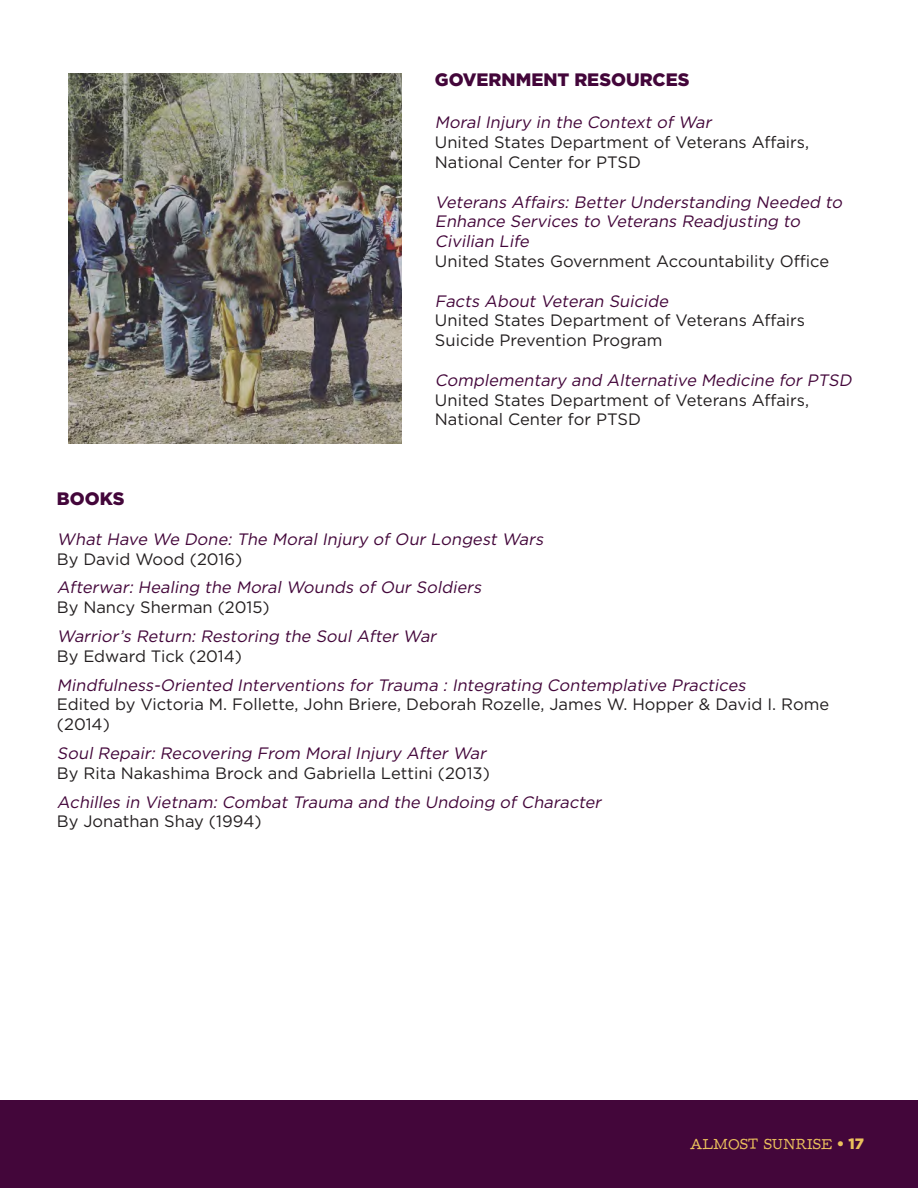
<style>
.page{position:relative;width:918px;height:1188px;background:#fff}
.page>*{position:absolute;margin:0;border:0;box-sizing:border-box;transform-origin:0 0}
.t1{font:900 18px "Gotham";color:#43063a}
.t2{font:italic 16.5px/19.8px "Gotham";color:#43063a}
.t3{font:16.5px/19.8px "Gotham";color:#231f20}
.t4{font:15px "F25 Executive";color:#ebc15c}
.s1{font-family:"Gotham";font-weight:900}
</style>
<div class="page">
<div style="left:0;top:1100px;width:918px;height:88px;background:#43063a"></div>
<img style="left:68px;top:74px;width:333px;height:369px">
<p class="t1" style="left:435px;top:68px;width:256px">GOVERNMENT RESOURCES</p>
<p class="t2" style="left:435px;top:112px;width:281px">Moral Injury in the Context of War</p>
<p class="t3" style="left:435px;top:132px;width:376px">United States Department of Veterans Affairs,<br>National Center for PTSD</p>
<p class="t2" style="left:435px;top:192px;width:412px">Veterans Affairs: Better Understanding Needed to<br>Enhance Services to Veterans Readj usting to<br>Civilian Life</p>
<p class="t3" style="left:435px;top:251px;width:396px">United States Government Accountability Office</p>
<p class="t2" style="left:435px;top:291px;width:238px">Facts About Veteran Suicide</p>
<p class="t3" style="left:435px;top:310px;width:372px">United States Department of Veterans Affairs<br>Suicide Prevention Program</p>
<p class="t2" style="left:435px;top:370px;width:421px">Complementary and Alternative Medicine for PTSD</p>
<p class="t3" style="left:435px;top:390px;width:376px">United States Department of Veterans Affairs,<br>National Center for PTSD</p>
<p class="t1" style="left:57px;top:486px;width:69px">BOOKS</p>
<p class="t2" style="left:57px;top:529px;width:491px">What Have We Done: The Moral Injury of Our Longest Wars</p>
<p class="t3" style="left:57px;top:549px;width:187px">By David Wood (2016)</p>
<p class="t2" style="left:57px;top:577px;width:429px">Afterwar: Healing the Moral Wounds of Our Soldiers</p>
<p class="t3" style="left:57px;top:597px;width:214px">By Nancy Sherman (2015)</p>
<p class="t2" style="left:57px;top:626px;width:384px">Warrior’s Return: Restoring the Soul After War</p>
<p class="t3" style="left:57px;top:646px;width:187px">By Edward Tick (2014)</p>
<p class="t2" style="left:57px;top:675px;width:693px">Mindfulness-Oriented Interventions for Trauma : Integrating Contemplative Practices</p>
<p class="t3" style="left:57px;top:694px;width:774px">Edited by Victoria M. Follette, John Briere, Deborah Rozelle, James W. Hopper &amp; David I. Rome (2014)</p>
<p class="t2" style="left:57px;top:743px;width:434px">Soul Repair: Recovering From Moral Injury After War</p>
<p class="t3" style="left:57px;top:763px;width:434px">By Rita Nakashima Brock and Gabriella Lettini (2013)</p>
<p class="t2" style="left:57px;top:792px;width:549px">Achilles in Vietnam: Combat Trauma and the Undoing of Character</p>
<p class="t3" style="left:57px;top:811px;width:206px">By Jonathan Shay (1994)</p>
<p class="t4" style="left:690px;top:1135px;width:175px">ALMOST SUNRISE <span class="s1">• 17</span></p>
</div>
